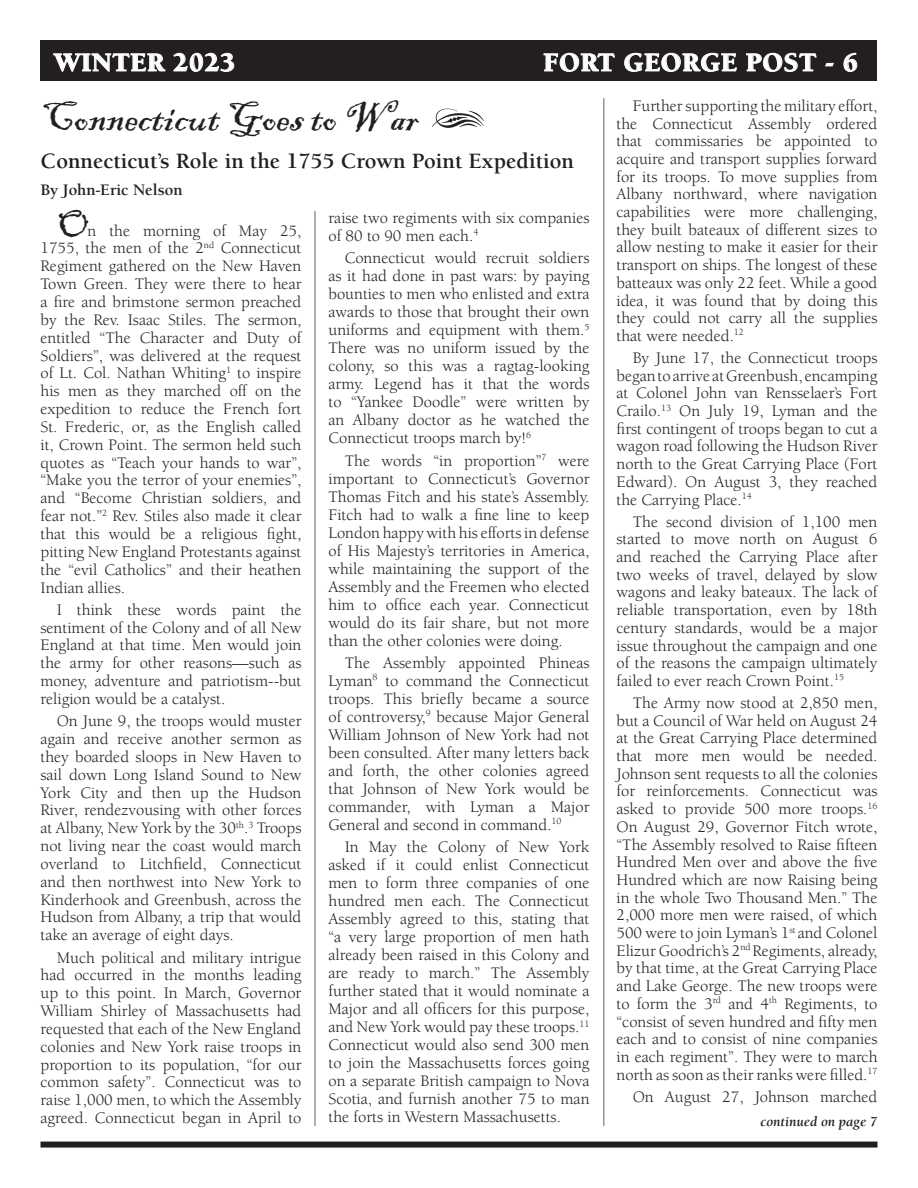
<style>
.page{position:relative;width:918px;height:1188px;background:#fff}
.page>*{position:absolute;margin:0;border:0;box-sizing:border-box;transform-origin:0 0}
.t1{font:43.5px "Blackadder ITC";color:#231f20}
.t2{font:39px "Blackadder ITC";color:#231f20}
.t3{font:900 27px "Berkeley";letter-spacing:.025em;color:#fff}
.t4{font:700 22.5px "Berkeley";color:#231f20}
.t5{font:16.5px/17.7px "Berkeley";color:#231f20;text-align:justify}
.t6{font:700 16.5px "Berkeley";color:#231f20}
.t7{font:italic 700 14.25px "Berkeley";color:#231f20}
</style>
<div class="page">
<div style="left:40px;top:40px;width:838px;height:41px;background:#231f20"></div>
<svg style="left:53px;top:53px;width:112px;height:19px"></svg>
<svg style="left:173px;top:53px;width:61px;height:19px"></svg>
<svg style="left:544px;top:53px;width:71px;height:19px"></svg>
<svg style="left:624px;top:53px;width:113px;height:19px"></svg>
<svg style="left:746px;top:53px;width:71px;height:19px"></svg>
<svg style="left:825px;top:63px;width:9px;height:4px"></svg>
<svg style="left:844px;top:53px;width:13px;height:19px"></svg>
<div style="left:40px;top:1142px;width:838px;height:6px;background:#231f20"></div>
<hr style="left:314px;top:211px;width:2px;height:915px;background:#939598">
<hr style="left:603px;top:98px;width:1px;height:1028px;background:#939598">
<h3 class="t3" style="left:54px;top:48px;width:183px">WINTER 2023</h3>
<h3 class="t3" style="left:543px;top:48px;width:316px">FORT GEORGE POST - 6</h3>
<h1 class="t1" style="left:40px;top:91px;width:380px">Connecticut Goes to War</h1>
<h3 class="t4" style="left:40px;top:149px;width:535px">Connecticut’s Role in the 1755 Crown Point Expedition</h3>
<p class="t6" style="left:40px;top:182px;width:144px">By John-Eric Nelson</p>
<h2 class="t2" style="left:57px;top:201px;width:32px">O</h2>
<p class="t5" style="left:616px;top:97px;width:263px;text-indent:16px">Further supporting the military effort, the Connecticut Assembly ordered that commissaries be appointed to acquire and transport supplies forward for its troops. To move supplies from Albany northward, where navigation capabilities were more challenging, they built bateaux of different sizes to allow nesting to make it easier for their transport on ships. The longest of these batteaux was only 22 feet. While a good idea, it was found that by doing this they could not carry all the supplies that were needed.<sup>12</sup></p>
<p class="t5" style="left:616px;top:349px;width:263px;text-indent:16px">By June 17, the Connecticut troops began to arrive at Greenbush, encamping at Colonel John van Rensselaer’s Fort Crailo.<sup>13</sup> On July 19, Lyman and the first contingent of troops began to cut a wagon road following the Hudson River north to the Great Carrying Place (Fort Edward). On August 3, they reached the Carrying Place.<sup>14</sup></p>
<p class="t5" style="left:616px;top:513px;width:263px;text-indent:16px">The second division of 1,100 men started to move north on August 6 and reached the Carrying Place after two weeks of travel, delayed by slow wagons and leaky bateaux. The lack of reliable transportation, even by 18th century standards, would be a major issue throughout the campaign and one of the reasons the campaign ultimately failed to ever reach Crown Point.<sup>15</sup></p>
<p class="t5" style="left:616px;top:694px;width:263px;text-indent:16px">The Army now stood at 2,850 men, but a Council of War held on August 24 at the Great Carrying Place determined that more men would be needed.<br>Johnson sent requests to all the colonies for reinforcements. Connecticut was asked to provide 500 more troops.<sup>16<br></sup>On August 29, Governor Fitch wrote, “The Assembly resolved to Raise fifteen Hundred Men over and above the five Hundred which are now Raising being in the whole Two Thousand Men.” The 2,000 more men were raised, of which 500 were to join Lyman’s 1<sup>st</sup> and Colonel Elizur Goodrich’s 2<sup>nd</sup> Regiments, already, by that time, at the Great Carrying Place and Lake George. The new troops were to form the 3<sup>rd</sup> and 4<sup>th</sup> Regiments, to “consist of seven hundred and fifty men each and to consist of nine companies in each regiment”. They were to march north as soon as their ranks were filled.<sup>17</sup></p>
<p class="t5" style="left:633px;top:1088px;width:246px">On August 27, Johnson marched</p>
<p class="t7" style="left:761px;top:1114px;width:118px">continued on page 7</p>
<p class="t5" style="left:329px;top:209px;width:263px">raise two regiments with six companies of 80 to 90 men each.<sup>4</sup></p>
<p class="t5" style="left:328px;top:249px;width:263px;text-indent:16px">Connecticut would recruit soldiers as it had done in past wars: by paying bounties to men who enlisted and extra awards to those that brought their own uniforms and equipment with them.<sup>5<br></sup>There was no uniform issued by the colony, so this was a ragtag-looking army. Legend has it that the words to “Yankee Doodle” were written by an Albany doctor as he watched the Connecticut troops march by!<sup>6</sup></p>
<p class="t5" style="left:328px;top:452px;width:263px;text-indent:16px">The words “in proportion”<sup>7</sup> were important to Connecticut’s Governor Thomas Fitch and his state’s Assembly.<br>Fitch had to walk a fine line to keep London happy with his efforts in defense of His Majesty’s territories in America, while maintaining the support of the Assembly and the Freemen who elected him to office each year. Connecticut would do its fair share, but not more than the other colonies were doing.</p>
<p class="t5" style="left:328px;top:654px;width:263px;text-indent:16px">The Assembly appointed Phineas Lyman<sup>8</sup> to command the Connecticut troops. This briefly became a source of controversy,<sup>9</sup> because Major General William Johnson of New York had not been consulted. After many letters back and forth, the other colonies agreed that Johnson of New York would be commander, with Lyman a Major General and second in command.<sup>10</sup></p>
<p class="t5" style="left:328px;top:838px;width:263px;text-indent:16px">In May the Colony of New York asked if it could enlist Connecticut men to form three companies of one hundred men each. The Connecticut Assembly agreed to this, stating that “a very large proportion of men hath already been raised in this Colony and are ready to march.” The Assembly further stated that it would nominate a Major and all officers for this purpose, and New York would pay these troops.<sup>11<br></sup>Connecticut would also send 300 men to join the Massachusetts forces going on a separate British campaign to Nova Scotia, and furnish another 75 to man the forts in Western Massachusetts.</p>
<p class="t5" style="left:40px;top:222px;width:263px;text-indent:47px">n the morning of May 25, 1755, the men of the 2<sup>nd</sup> Connecticut Regiment gathered on the New Haven Town Green. They were there to hear a fire and brimstone sermon preached by the Rev. Isaac Stiles. The sermon, entitled “The Character and Duty of Soldiers”, was delivered at the request of Lt. Col. Nathan Whiting<sup>1</sup> to inspire his men as they marched off on the expedition to reduce the French fort St. Frederic, or, as the English called it, Crown Point. The sermon held such quotes as “Teach your hands to war”, “Make you the terror of your enemies”, and “Become Christian soldiers, and fear not.”<sup>2</sup> Rev. Stiles also made it clear that this would be a religious fight, pitting New England Protestants against the “evil Catholics” and their heathen Indian allies.</p>
<p class="t5" style="left:40px;top:601px;width:263px;text-indent:16px">I think these words paint the sentiment of the Colony and of all New England at that time. Men would join the army for other reasons—such as money, adventure and patriotism--but religion would be a catalyst.</p>
<p class="t5" style="left:40px;top:712px;width:263px;text-indent:16px">On June 9, the troops would muster again and receive another sermon as they boarded sloops in New Haven to sail down Long Island Sound to New York City and then up the Hudson River, rendezvousing with other forces at Albany, New York by the 30<sup>th</sup>.<sup>3</sup> Troops not living near the coast would march overland to Litchfield, Connecticut and then northwest into New York to Kinderhook and Greenbush, across the Hudson from Albany, a trip that would take an average of eight days.</p>
<p class="t5" style="left:41px;top:949px;width:263px;text-indent:16px">Much political and military intrigue had occurred in the months leading up to this point. In March, Governor William Shirley of Massachusetts had requested that each of the New England colonies and New York raise troops in proportion to its population, “for our common safety”. Connecticut was to raise 1,000 men, to which the Assembly agreed. Connecticut began in April to</p>
</div>
